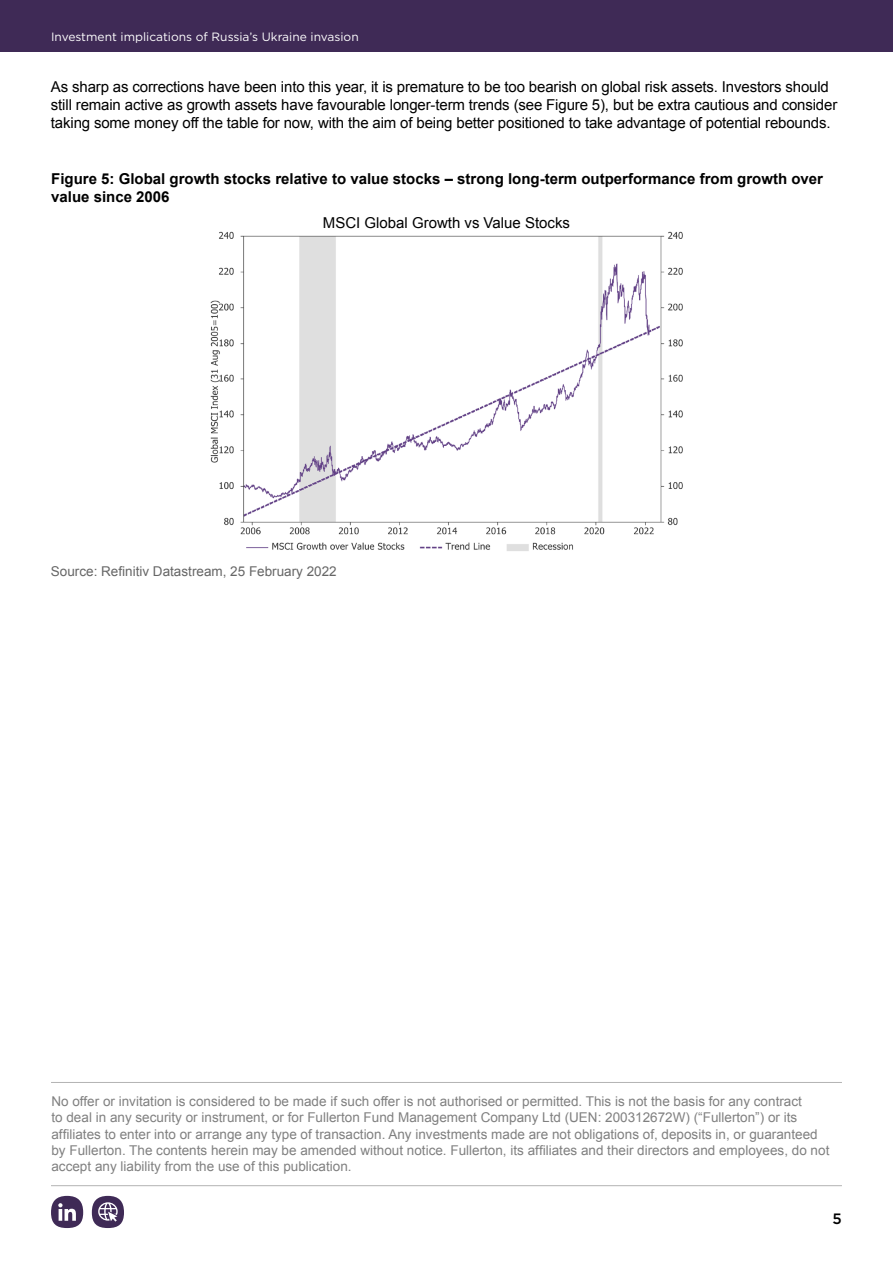
<style>
.page{position:relative;width:893px;height:1263px;background:#fff}
.page>*{position:absolute;margin:0;border:0;box-sizing:border-box;transform-origin:0 0}
.t1{font:15px/18px "Arial";letter-spacing:-.01em;color:#000}
.t2{font:700 15px/18px "Arial";color:#000}
.t3{font:500 15px "Gotham";color:#000}
.t4{font:13.5px/16.2px "Arial";color:#808080}
.t5{font:13.5px "Arial";color:#666}
.t6{font:12px "Gotham";color:#fff}
</style>
<div class="page">
<div style="left:0;top:0;width:893px;height:51px;background:#3f2a56"></div>
<hr style="left:51px;top:1082px;width:791px;height:1px;background:#b3b3b3">
<hr style="left:51px;top:1185px;width:791px;height:1px;background:#b3b3b3">
<div style="left:51px;top:1196px;width:32px;height:32px;background:#3f2a56;border-radius:50%"></div>
<svg style="left:58px;top:1203px;width:18px;height:18px"></svg>
<div style="left:92px;top:1196px;width:32px;height:32px;background:#3f2a56;border-radius:50%"></div>
<svg style="left:98px;top:1202px;width:20px;height:19px"></svg>
<img style="left:210px;top:231px;width:473px;height:320px">
<p class="t6" style="left:51px;top:30px;width:309px">Investment implications of Russia’s Ukraine invasion</p>
<p class="t1" style="left:51px;top:78px;width:788px">As sharp as corrections have been into this year, it is premature to be too bearish on global risk assets. Investors should still remain active as growth assets have favourable longer-term trends (see Figure 5), but be extra cautious and consider taking some money off the table for now, with the aim of being better positioned to take advantage of potential rebounds.</p>
<p class="t2" style="left:51px;top:170px;width:773px">Figure 5: Global growth stocks relative to value stocks – strong long-term outperformance from growth over value since 2006</p>
<p class="t1" style="left:323px;top:214px;width:249px">MSCI Global Growth vs Value Stocks</p>
<p class="t5" style="left:51px;top:563px;width:287px">Source: Refinitiv Datastream, 25 February 2022</p>
<p class="t4" style="left:51px;top:1093px;width:779px">No offer or invitation is considered to be made if such offer is not authorised or permitted. This is not the basis for any contract<br>to deal in any security or instrument, or for Fullerton Fund Management Company Ltd (UEN: 200312672W) (“Fullerton”) or its affiliates to enter into or arrange any type of transaction. Any investments made are not obligations of, deposits in, or guaranteed by Fullerton. The contents herein may be amended without notice. Fullerton, its affiliates and their directors and employees, do not accept any liability from the use of this publication.</p>
<p class="t3" style="left:833px;top:1209px;width:11px">5</p>
</div>
